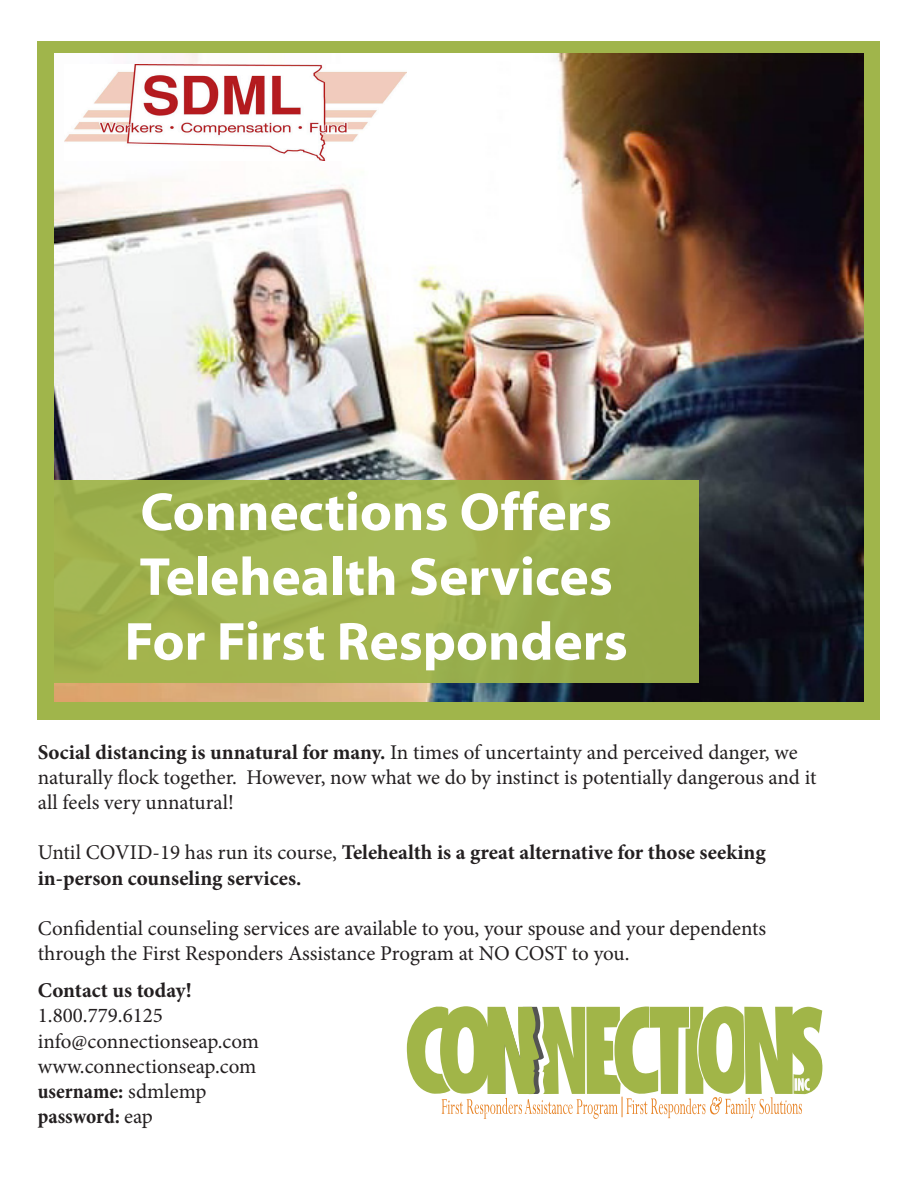
<style>
.page{position:relative;width:918px;height:1188px;background:#fff}
.page>*{position:absolute;margin:0;border:0;box-sizing:border-box;transform-origin:0 0}
.t1{font:700 54px/64.8px "Myriad Web Pro";color:#fff}
.t2{font:21px/25.2px "Minion Pro";color:#231f20}
.t3{font:700 21px "Minion Pro";color:#231f20}
.t4{font:700 condensed 21px "Minion Pro";color:#231f20}
.s1{font-weight:700}
.s2{font-weight:400}
.s3{font-weight:400;font-stretch:normal}
</style>
<div class="page">
<div style="left:38px;top:41px;width:842px;height:679px;background:#a0b54b"></div>
<img style="left:54px;top:53px;width:810px;height:649px">
<div style="left:38px;top:480px;width:660px;height:202px;background:#a0b54b"></div>
<svg style="left:407px;top:1006px;width:416px;height:113px"></svg>
<img style="left:65px;top:65px;width:342px;height:96px">
<p class="t1" style="left:140px;top:481px;width:475px">Connections Offers<br>Telehealth Services</p>
<p class="t1" style="left:125px;top:610px;width:505px">For First Responders</p>
<p class="t2" style="left:38px;top:739px;width:780px"><span class="s1">Social distancing is unnatural for many.</span> In times of uncertainty and perceived danger, we naturally flock together. However, now what we do by instinct is potentially dangerous and it all feels very unnatural!</p>
<p class="t3" style="left:38px;top:838px;width:729px"><span class="s2">Until COVID-19 has run its course,</span> Telehealth is a great alternative for those seeking</p>
<p class="t3" style="left:38px;top:863px;width:265px">in-person counseling services.</p>
<p class="t2" style="left:38px;top:916px;width:730px">Confidential counseling services are available to you, your spouse and your dependents through the First Responders Assistance Program at NO COST to you.</p>
<p class="t3" style="left:38px;top:976px;width:155px">Contact us today!</p>
<p class="t2" style="left:38px;top:1003px;width:127px">1.800.779.6125</p>
<p class="t2" style="left:38px;top:1028px;width:223px">info@connectionseap.com</p>
<p class="t2" style="left:38px;top:1054px;width:220px">www.connectionseap.com</p>
<p class="t4" style="left:38px;top:1077px;width:170px">username: <span class="s3">sdmlemp</span></p>
<p class="t4" style="left:38px;top:1102px;width:117px">password: <span class="s3">eap</span></p>
</div>
